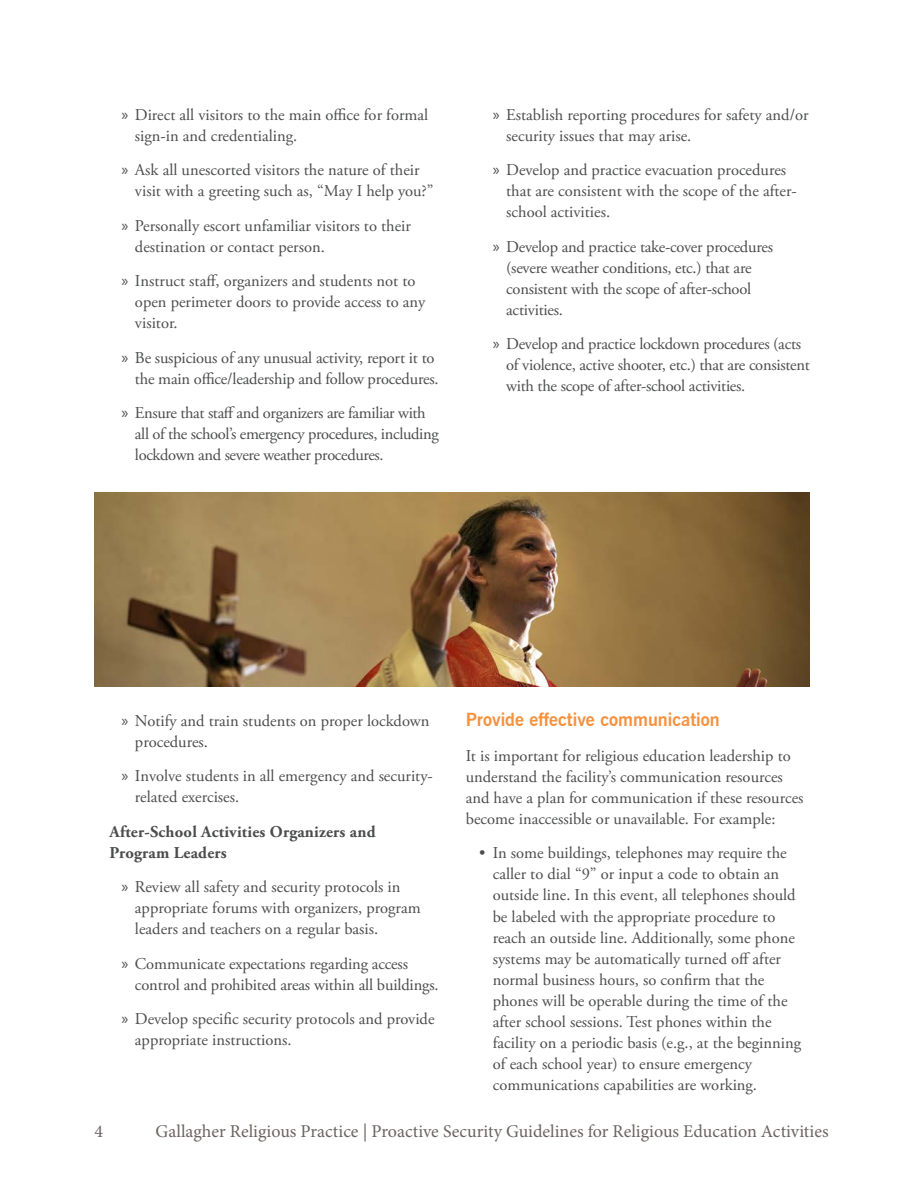
<style>
.page{position:relative;width:918px;height:1188px;background:#fff}
.page>*{position:absolute;margin:0;border:0;box-sizing:border-box;transform-origin:0 0}
.t1{font:18px "Minion Pro";color:#6b6360}
.Subheader{font:700 18px "News Gothic BT";color:#f6913e}
.Body{font:16.5px/21px "Adobe Garamond Pro";color:#4b4c4d}
.Body-2{font:16.5px/21px "Adobe Garamond Pro";letter-spacing:-.02em;color:#4b4c4d}
.Body-3{font:700 16.5px/21px "Adobe Garamond Pro";letter-spacing:.015em;color:#4b4c4d}
.s1{font-family:"Myriad Pro"}
</style>
<div class="page">
<img style="left:94px;top:492px;width:716px;height:195px">
<p class="Body" style="left:135px;top:105px;width:295px;text-indent:-13px"><span class="s1">»</span> Direct all visitors to the main office for formal sign-in and credentialing.</p>
<p class="Body" style="left:135px;top:160px;width:300px;text-indent:-13px"><span class="s1">»</span> Ask all unescorted visitors the nature of their visit with a greeting such as, “May I help you?”</p>
<p class="Body" style="left:135px;top:216px;width:277px;text-indent:-13px"><span class="s1">»</span> Personally escort unfamiliar visitors to their destination or contact person.</p>
<p class="Body" style="left:135px;top:271px;width:292px;text-indent:-13px"><span class="s1">»</span> Instruct staff, organizers and students not to open perimeter doors to provide access to any visitor.</p>
<p class="Body" style="left:122px;top:348px;width:319px;text-align:right"><span class="s1">»</span> Be suspicious of any unusual activity, report it to the main office/leadership and follow procedures.</p>
<p class="Body-2" style="left:135px;top:403px;width:305px;text-indent:-13px"><span class="s1">»</span> Ensure that staff and organizers are familiar with all of the school’s emergency procedures, including lockdown and severe weather procedures.</p>
<p class="Body" style="left:506px;top:105px;width:304px;text-indent:-13px"><span class="s1">»</span> Establish reporting procedures for safety and/or security issues that may arise.</p>
<p class="Body" style="left:506px;top:160px;width:292px;text-indent:-13px"><span class="s1">»</span> Develop and practice evacuation procedures that are consistent with the scope of the after&shy;school activities.</p>
<p class="Body" style="left:506px;top:237px;width:268px;text-indent:-13px"><span class="s1">»</span> Develop and practice take-cover procedures (severe weather conditions, etc.) that are consistent with the scope of after-school activities.</p>
<p class="Body" style="left:506px;top:334px;width:305px;text-indent:-13px"><span class="s1">»</span> Develop and practice lockdown procedures (acts of violence, active shooter, etc.) that are consistent with the scope of after-school activities.</p>
<p class="Body" style="left:135px;top:711px;width:296px;text-indent:-13px"><span class="s1">»</span> Notify and train students on proper lockdown procedures.</p>
<p class="Body" style="left:135px;top:766px;width:299px;text-indent:-13px"><span class="s1">»</span> Involve students in all emergency and security&shy;related exercises.</p>
<p class="Body-3" style="left:110px;top:822px;width:268px">After-School Activities Organizers and<br>Program Leaders</p>
<p class="Body" style="left:135px;top:877px;width:287px;text-indent:-13px"><span class="s1">»</span> Review all safety and security protocols in appropriate forums with organizers, program leaders and teachers on a regular basis.</p>
<p class="Body" style="left:135px;top:954px;width:305px;text-indent:-13px"><span class="s1">»</span> Communicate expectations regarding access control and prohibited areas within all buildings.</p>
<p class="Body" style="left:135px;top:1009px;width:301px;text-indent:-13px"><span class="s1">»</span> Develop specific security protocols and provide appropriate instructions.</p>
<p class="Subheader" style="left:466px;top:709px;width:256px">Provide effective communication</p>
<p class="Body" style="left:466px;top:746px;width:339px">It is important for religious education leadership to understand the facility’s communication resources and have a plan for communication if these resources become inaccessible or unavailable. For example:</p>
<p class="Body" style="left:493px;top:843px;width:310px;text-indent:-13px">• In some buildings, telephones may require the caller to dial “9” or input a code to obtain an outside line. In this event, all telephones should be labeled with the appropriate procedure to reach an outside line. Additionally, some phone systems may be automatically turned off after normal business hours, so confirm that the phones will be operable during the time of the after school sessions. Test phones within the facility on a periodic basis (e.g., at the beginning of each school year) to ensure emergency communications capabilities are working.</p>
<p class="t1" style="left:94px;top:1120px;width:10px">4</p>
<p class="t1" style="left:156px;top:1120px;width:675px">Gallagher Religious Practice | Proactive Security Guidelines for Religious Education Activities</p>
</div>
